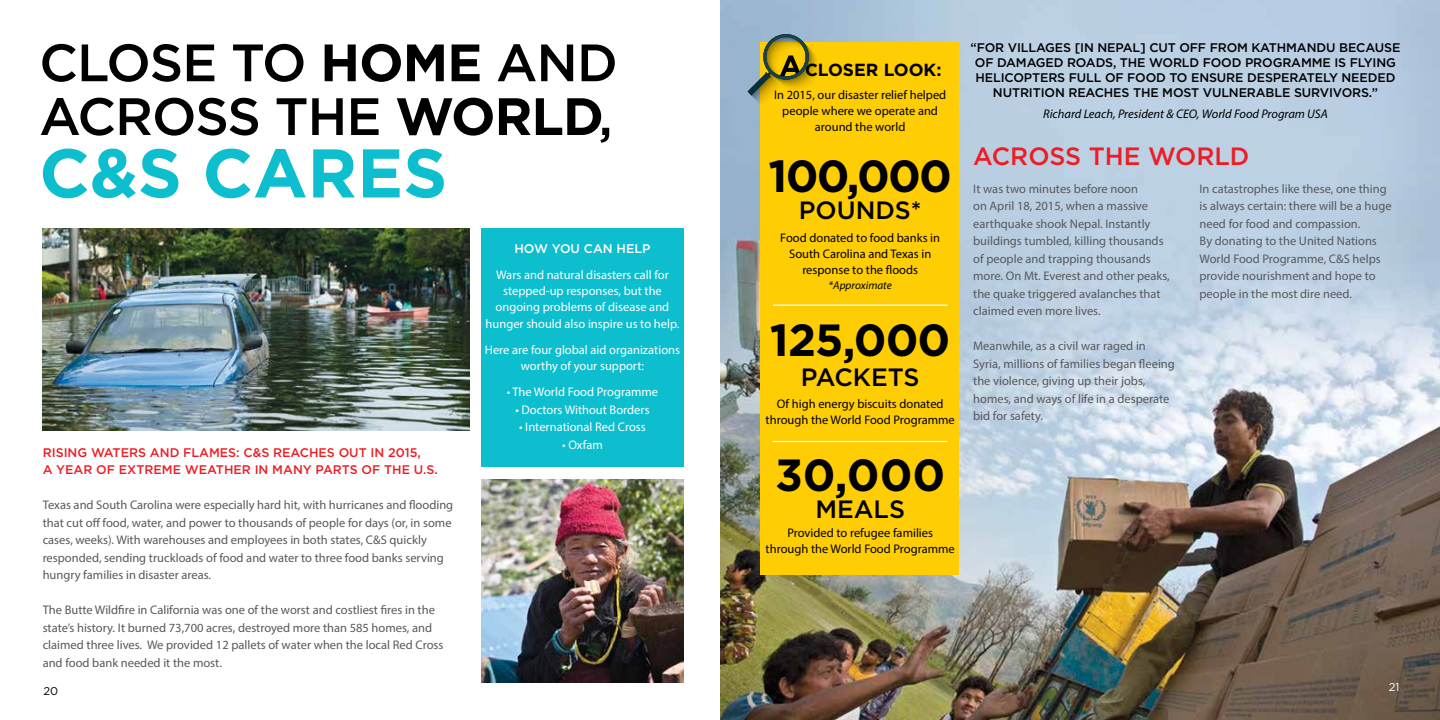
<style>
.page{position:relative;width:1440px;height:720px;background:#fff}
.page>*{position:absolute;margin:0;border:0;box-sizing:border-box;transform-origin:0 0}
.t1{font:700 68.75px "Gotham";color:#0dbece}
.t2{font:500 52.5px/53.8px "Gotham";letter-spacing:-.02em;color:#000}
.t3{font:700 45px "Gotham";letter-spacing:-.02em;color:#000}
.t4{font:500 25px "Gotham";color:#000}
.t5{font:500 25px "Gotham";color:#ed1d24}
.t6{font:700 17.5px "Gotham";color:#000}
.t7{font:12.5px/17.5px "Myriad Pro";color:#58595b}
.t8{font:12.5px/16.2px "Myriad Pro";color:#000;text-align:center}
.t9{font:12.5px/16.2px "Myriad Pro";color:#fff;text-align:center}
.t10{font:500 12.5px/15px "Gotham";letter-spacing:-.01em;color:#000;text-align:center}
.t11{font:500 12.5px/17.5px "Gotham";color:#ed1d24}
.t12{font:italic 12.5px "Myriad Pro";color:#000}
.t13{font:500 12.5px "Gotham";color:#fff}
.t14{font:italic 11.25px "Myriad Pro";color:#000}
.t15{font:11.25px "Gotham";color:#fff}
.t16{font:11.25px "Gotham";color:#000}
.s1{font-weight:700}
</style>
<div class="page">
<img style="left:720px;top:0;width:720px;height:720px">
<div style="left:760px;top:42px;width:199px;height:533px;background:#ffcd03"></div>
<hr style="left:773px;top:441px;width:174px;height:1px;background:#fff">
<svg style="left:748px;top:32px;width:74px;height:75px"></svg>
<hr style="left:773px;top:305px;width:175px;height:1px;background:#fff">
<div style="left:481px;top:228px;width:203px;height:238px;background:#0dbece"></div>
<img style="left:43px;top:228px;width:427px;height:203px">
<img style="left:481px;top:480px;width:203px;height:202px">
<h2 class="t2" style="left:39px;top:35px;width:580px">CLOSE TO <span class="s1">HOME</span> AND<br>ACROSS THE <span class="s1">WORLD</span>,</h2>
<h1 class="t1" style="left:39px;top:128px;width:410px">C&amp;S CARES</h1>
<p class="t11" style="left:43px;top:443px;width:397px">RISING WATERS AND FLAMES: C&amp;S REACHES OUT IN 2015,<br>A YEAR OF EXTREME WEATHER IN MANY PARTS OF THE U.S.</p>
<p class="t7" style="left:43px;top:496px;width:412px">Texas and South Carolina were especially hard hit, with hurricanes and flooding that cut off food, water, and power to thousands of people for days (or, in some cases, weeks). With warehouses and employees in both states, C&amp;S quickly responded, sending truckloads of food and water to three food banks serving hungry families in disaster areas.</p>
<p class="t7" style="left:43px;top:601px;width:402px">The Butte Wildfire in California was one of the worst and costliest fires in the state’s history. It burned 73,700 acres, destroyed more than 585 homes, and claimed three lives. We provided 12 pallets of water when the local Red Cross and food bank needed it the most.</p>
<p class="t16" style="left:43px;top:683px;width:16px">20</p>
<p class="t13" style="left:514px;top:240px;width:138px">HOW YOU CAN HELP</p>
<p class="t9" style="left:486px;top:266px;width:195px">Wars and natural disasters call for stepped-up responses, but the ongoing problems of disease and hunger should also inspire us to help.</p>
<p class="t9" style="left:485px;top:341px;width:197px">Here are four global aid organizations worthy of your support:</p>
<p class="t9" style="left:507px;top:384px;width:153px">• The World Food Programme</p>
<p class="t9" style="left:515px;top:401px;width:136px">• Doctors Without Borders</p>
<p class="t9" style="left:519px;top:419px;width:128px">• International Red Cross</p>
<p class="t9" style="left:562px;top:436px;width:42px">• Oxfam</p>
<h3 class="t6" style="left:805px;top:59px;width:138px">CLOSER LOOK:</h3>
<p class="t8" style="left:774px;top:86px;width:174px">In 2015, our disaster relief helped people where we operate and around the world</p>
<h3 class="t3" style="left:768px;top:146px;width:185px">100,000</h3>
<h3 class="t4" style="left:799px;top:194px;width:124px">POUNDS*</h3>
<p class="t8" style="left:780px;top:229px;width:161px">Food donated to food banks in<br>South Carolina and Texas in response to the floods</p>
<p class="t14" style="left:829px;top:279px;width:65px">*Approximate</p>
<h3 class="t3" style="left:770px;top:310px;width:182px">125,000</h3>
<h3 class="t4" style="left:801px;top:360px;width:120px">PACKETS</h3>
<p class="t8" style="left:766px;top:396px;width:191px">Of high energy biscuits donated through the World Food Programme</p>
<h3 class="t3" style="left:775px;top:445px;width:172px">30,000</h3>
<h3 class="t4" style="left:815px;top:493px;width:91px">MEALS</h3>
<p class="t8" style="left:766px;top:524px;width:191px">Provided to refugee families through the World Food Programme</p>
<p class="t10" style="left:971px;top:40px;width:431px">“FOR VILLAGES [IN NEPAL] CUT OFF FROM KATHMANDU BECAUSE OF DAMAGED ROADS, THE WORLD FOOD PROGRAMME IS FLYING HELICOPTERS FULL OF FOOD TO ENSURE DESPERATELY NEEDED NUTRITION REACHES THE MOST VULNERABLE SURVIVORS.”</p>
<p class="t12" style="left:1043px;top:106px;width:286px">Richard Leach, President &amp; CEO, World Food Program USA</p>
<h3 class="t5" style="left:973px;top:140px;width:278px">ACROSS THE WORLD</h3>
<p class="t7" style="left:973px;top:180px;width:198px">It was two minutes before noon<br>on April 18, 2015, when a massive earthquake shook Nepal. Instantly buildings tumbled, killing thousands of people and trapping thousands more. On Mt. Everest and other peaks, the quake triggered avalanches that claimed even more lives.</p>
<p class="t7" style="left:973px;top:337px;width:203px">Meanwhile, as a civil war raged in<br>Syria, millions of families began fleeing the violence, giving up their jobs, homes, and ways of life in a desperate bid for safety.</p>
<p class="t7" style="left:1200px;top:180px;width:194px">In catastrophes like these, one thing is always certain: there will be a huge need for food and compassion.<br>By donating to the United Nations<br>World Food Programme, C&amp;S helps provide nourishment and hope to people in the most dire need.</p>
<p class="t15" style="left:1389px;top:680px;width:12px">21</p>
</div>
